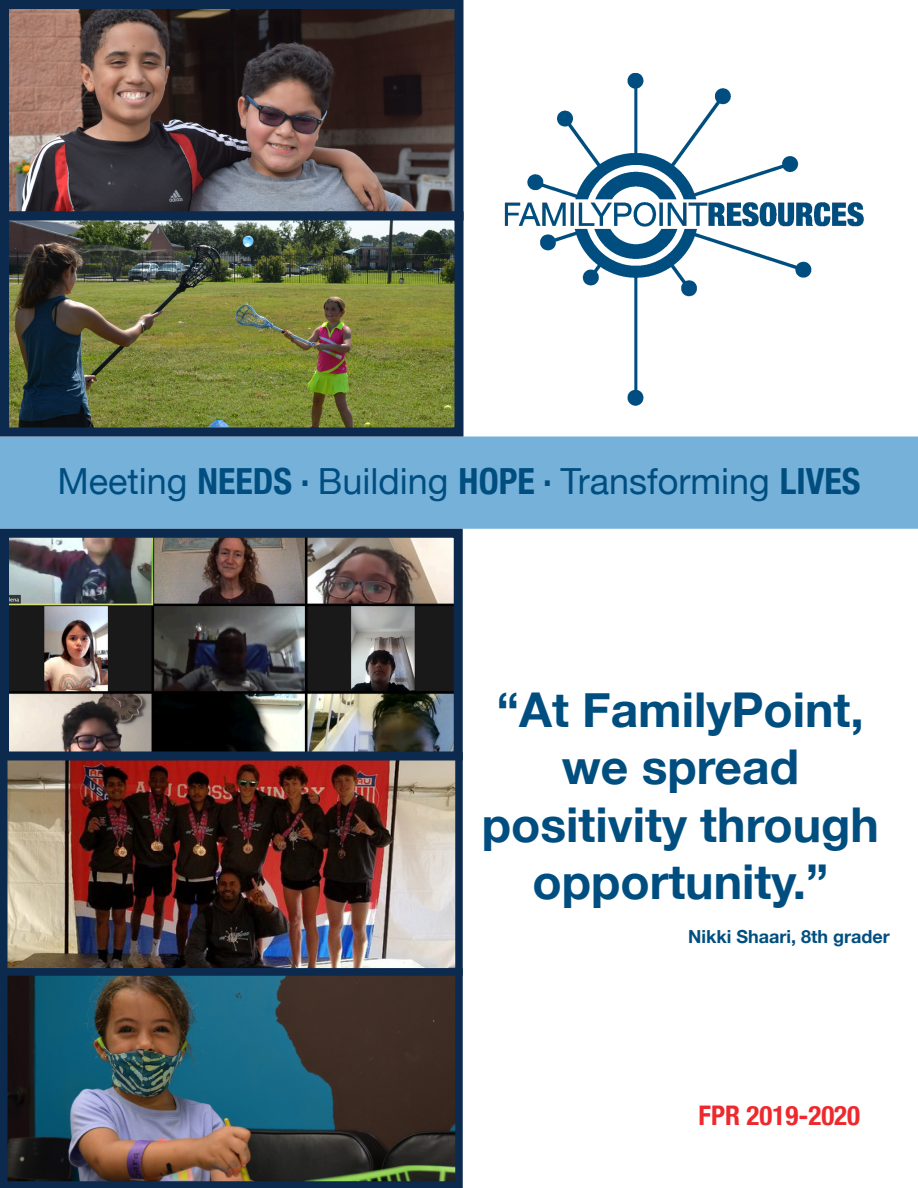
<style>
.page{position:relative;width:918px;height:1188px;background:#fff}
.page>*{position:absolute;margin:0;border:0;box-sizing:border-box;transform-origin:0 0}
.t1{font:700 48px/57.6px "Helvetica Neue";color:#004e80;text-align:center}
.t2{font:36px "Helvetica Neue";color:#004e80}
.t3{font:700 condensed 27px "Helvetica Neue";color:#ee292d}
.t4{font:700 18px "Helvetica Neue";color:#004e80}
.s1{font-weight:700;font-stretch:condensed}
</style>
<div class="page">
<div style="left:0;top:436px;width:918px;height:93px;background:#76b1da"></div>
<img style="left:9px;top:539px;width:445px;height:640px">
<div style="left:0;top:752px;width:463px;height:224px;border:8px solid #0c2a4e"></div>
<img style="left:10px;top:10px;width:444px;height:416px">
<div style="left:0;top:0;width:464px;height:220px;border:9px solid #0c2a4e"></div>
<div style="left:0;top:968px;width:463px;height:220px;border:8px solid #0c2a4e"></div>
<img style="left:504px;top:73px;width:360px;height:333px">
<div style="left:0;top:212px;width:464px;height:224px;border:9px solid #0c2a4e"></div>
<div style="left:0;top:529px;width:463px;height:231px;border:9px solid #0c2a4e"></div>
<p class="t2" style="left:57px;top:455px;width:805px">Meeting <span class="s1">NEEDS </span><sup>.</sup> Building <span class="s1">HOPE </span><sup>.</sup> Transforming <span class="s1">LIVES</span></p>
<p class="t1" style="left:497px;top:682px;width:368px">“At FamilyPoint, we spread</p>
<p class="t1" style="left:482px;top:797px;width:399px">positivity through</p>
<p class="t1" style="left:532px;top:855px;width:298px">opportunity.”</p>
<p class="t4" style="left:688px;top:922px;width:203px">Nikki Shaari, 8th grader</p>
<p class="t3" style="left:699px;top:1093px;width:163px">FPR 2019-2020</p>
</div>
